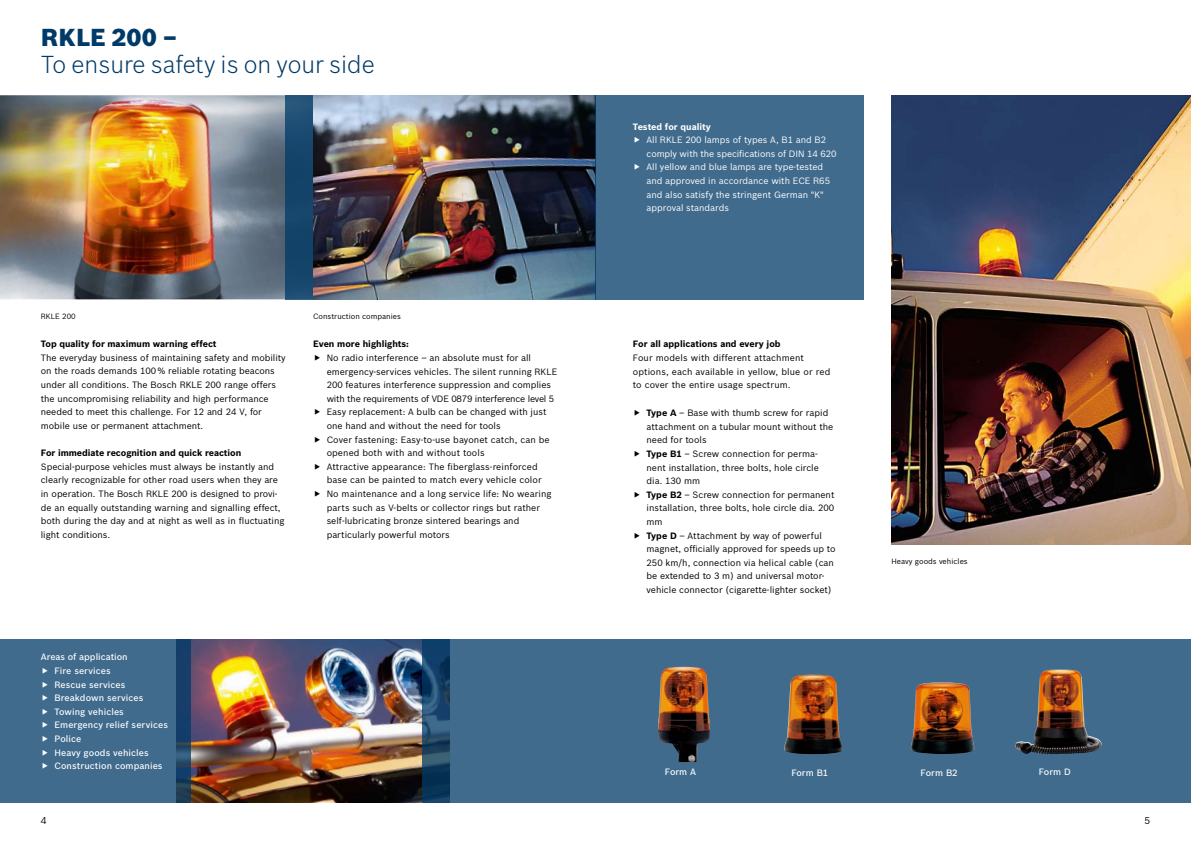
<style>
.page{position:relative;width:1191px;height:842px;background:#fff}
.page>*{position:absolute;margin:0;border:0;box-sizing:border-box;transform-origin:0 0}
.t1{font:300 24px "Bosch Sans";color:#003a68}
.t2{font:900 24px "Bosch Sans";color:#003a68}
.t3{font:9.6px "Bosch Sans";color:#000}
.t4{font:9px/13.6px "Bosch Sans";color:#000}
.t5{font:9px/13.6px "Bosch Sans";color:#fff}
.t6{font:500 9px/13.6px "Bosch Sans";letter-spacing:.01em;color:#fff}
.t7{font:700 9px "Bosch Sans";letter-spacing:-.005em;color:#000}
.t8{font:700 9px "Bosch Sans";color:#fff}
.t9{font:7.5px "Bosch Sans";color:#000}
.s1{font-weight:700}
</style>
<div class="page">
<img style="left:891px;top:95px;width:300px;height:449px">
<img style="left:0;top:95px;width:595px;height:204px">
<div style="left:286px;top:95px;width:27px;height:204px;background:linear-gradient(to bottom,#1d4c72,#134369)"></div>
<div style="left:595px;top:95px;width:269px;height:204px;background:#406b8d"></div>
<img style="left:177px;top:639px;width:272px;height:164px">
<svg style="left:0;top:640px;width:190px;height:163px;background:#3d678a"></svg>
<div style="left:422px;top:640px;width:769px;height:163px;background:#406b8d"></div>
<img style="left:658px;top:667px;width:52px;height:95px">
<img style="left:784px;top:675px;width:58px;height:79px">
<img style="left:910px;top:682px;width:64px;height:72px">
<img style="left:1015px;top:669px;width:57px;height:85px">
<svg style="left:43px;top:668px;width:5px;height:5px"></svg>
<svg style="left:43px;top:681px;width:5px;height:6px"></svg>
<svg style="left:43px;top:695px;width:5px;height:6px"></svg>
<svg style="left:43px;top:709px;width:5px;height:5px"></svg>
<svg style="left:43px;top:722px;width:5px;height:6px"></svg>
<svg style="left:43px;top:736px;width:5px;height:5px"></svg>
<svg style="left:43px;top:749px;width:5px;height:6px"></svg>
<svg style="left:43px;top:763px;width:5px;height:6px"></svg>
<h1 class="t2" style="left:41px;top:22px;width:138px">RKLE 200 –</h1>
<h1 class="t1" style="left:41px;top:50px;width:335px">To ensure safety is on your side</h1>
<p class="t9" style="left:41px;top:312px;width:36px">RKLE 200</p>
<p class="t9" style="left:313px;top:312px;width:89px">Construction companies</p>
<p class="t7" style="left:41px;top:338px;width:177px">Top quality for maximum warning effect</p>
<p class="t4" style="left:41px;top:351px;width:246px">The everyday business of maintaining safety and mobility on the roads demands 100% reliable rotating beacons under all conditions. The Bosch RKLE 200 range offers the uncompromising reliability and high performance needed to meet this challenge. For 12 and 24 V, for mobile use or permanent attachment.</p>
<p class="t7" style="left:41px;top:447px;width:202px">For immediate recognition and quick reaction</p>
<p class="t4" style="left:41px;top:460px;width:245px">Special-purpose vehicles must always be instantly and clearly recognizable for other road users when they are in operation. The Bosch RKLE 200 is designed to provi&shy;de an equally outstanding warning and signalling effect, both during the day and at night as well as in fluctuating light conditions.</p>
<p class="t7" style="left:313px;top:338px;width:97px">Even more highlights:</p>
<p class="t4" style="left:327px;top:351px;width:232px">No radio interference – an absolute must for all emergency-services vehicles. The silent running RKLE 200 features interference suppression and complies with the requirements of VDE 0879 interference level 5<br>Easy replacement: A bulb can be changed with just one hand and without the need for tools<br>Cover fastening: Easy-to-use bayonet catch, can be opened both with and without tools<br>Attractive appearance: The fiberglass-reinforced base can be painted to match every vehicle color<br>No maintenance and a long service life: No wearing parts such as V-belts or collector rings but rather self-lubricating bronze sintered bearings and particularly powerful motors</p>
<p class="t6" style="left:54px;top:650px;width:115px;text-indent:-14px">Areas of application<br>Fire services<br>Rescue services<br>Breakdown services<br>Towing vehicles<br>Emergency relief services<br>Police<br>Heavy goods vehicles<br>Construction companies</p>
<p class="t8" style="left:633px;top:121px;width:79px">Tested for quality</p>
<p class="t5" style="left:646px;top:133px;width:191px">All RKLE 200 lamps of types A, B1 and B2 comply with the specifications of DIN 14 620<br>All yellow and blue lamps are type-tested and approved in accordance with ECE R65 and also satisfy the stringent German "K" approval standards</p>
<p class="t7" style="left:633px;top:338px;width:149px">For all applications and every job</p>
<p class="t4" style="left:633px;top:351px;width:199px">Four models with different attachment options, each available in yellow, blue or red to cover the entire usage spectrum.</p>
<p class="t4" style="left:646px;top:406px;width:190px"><span class="s1">Type A</span> – Base with thumb screw for rapid attachment on a tubular mount without the need for tools<br><span class="s1">Type B1</span> – Screw connection for perma&shy;nent installation, three bolts, hole circle dia. 130 mm<br><span class="s1">Type B2</span> – Screw connection for permanent installation, three bolts, hole circle dia. 200 mm<br><span class="s1">Type D</span> – Attachment by way of powerful magnet, officially approved for speeds up to 250 km/h, connection via helical cable (can be extended to 3 m) and universal motor&shy;vehicle connector (cigarette-lighter socket)</p>
<p class="t9" style="left:891px;top:556px;width:78px">Heavy goods vehicles</p>
<p class="t6" style="left:665px;top:765px;width:33px">Form A</p>
<p class="t6" style="left:791px;top:766px;width:39px">Form B1</p>
<p class="t6" style="left:920px;top:765px;width:39px">Form B2</p>
<p class="t6" style="left:1038px;top:765px;width:34px">Form D</p>
<p class="t3" style="left:41px;top:815px;width:7px">4</p>
<p class="t3" style="left:1144px;top:815px;width:7px">5</p>
</div>
